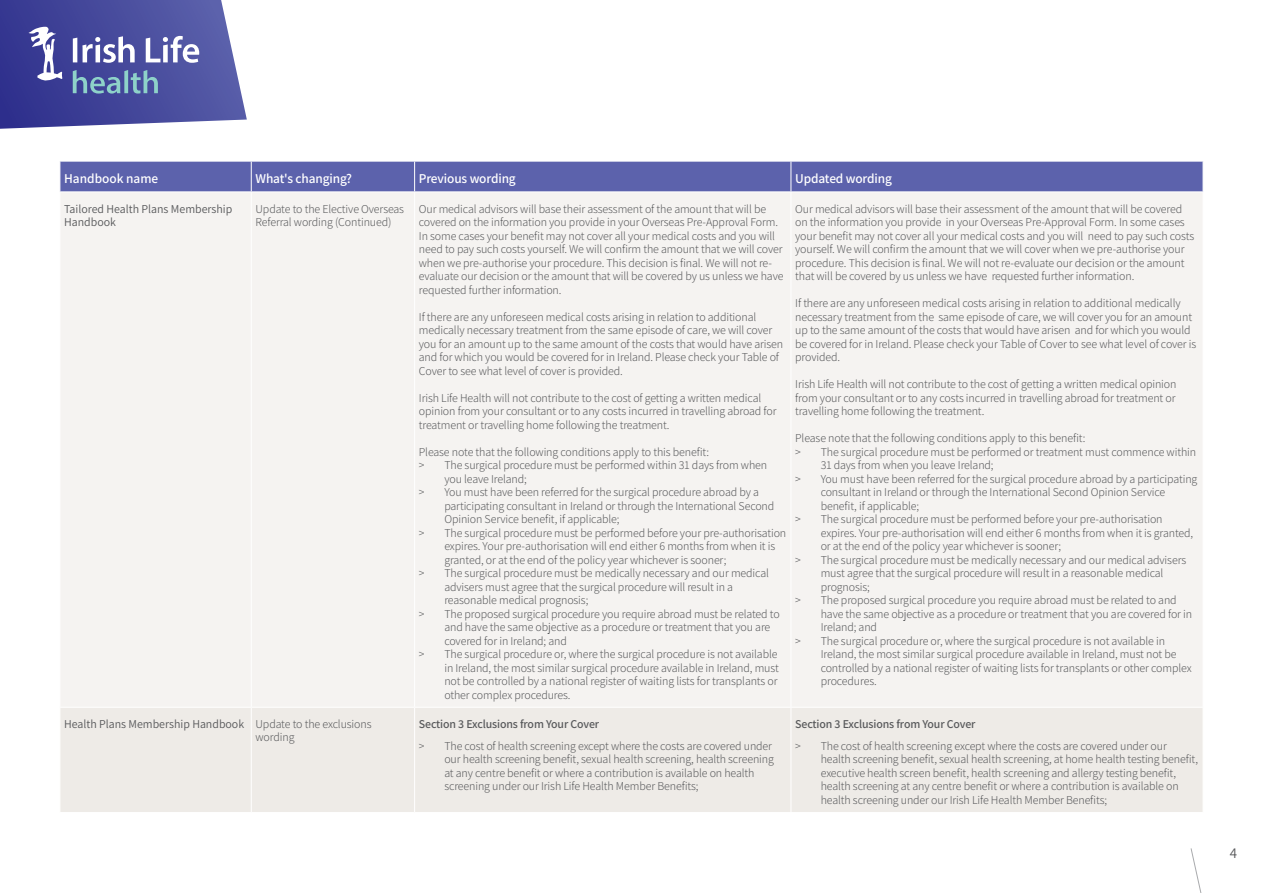
<style>
.page{position:relative;width:1263px;height:893px;background:#fff}
.page>*{position:absolute;margin:0;border:0;box-sizing:border-box;transform-origin:0 0}
.t1{font:15px "Assistant";color:#58595b}
.t2{font:600 13.5px "Assistant";letter-spacing:-.01em;color:#fff}
.t3{font:300 12px/13.5px "Assistant";letter-spacing:-.01em;color:#58595b}
.t4{font:12px/13.5px "Assistant";color:#58595b}
.t5{font:600 12px "Assistant";letter-spacing:-.01em;color:#58595b}
.s1{font-weight:300}
</style>
<div class="page">
<div style="left:61px;top:162px;width:1142px;height:30px;background:#5c62ac"></div>
<div style="left:61px;top:193px;width:1141px;height:514px;background:#f5f3f1"></div>
<div style="left:61px;top:708px;width:1142px;height:104px;background:#eeebe7"></div>
<hr style="left:251px;top:192px;width:1px;height:515px;background:#fff">
<hr style="left:414px;top:192px;width:1px;height:515px;background:#fff">
<hr style="left:790px;top:192px;width:1px;height:515px;background:#fff">
<hr style="left:251px;top:708px;width:1px;height:104px;background:#fff">
<hr style="left:414px;top:708px;width:1px;height:104px;background:#fff">
<hr style="left:790px;top:708px;width:1px;height:104px;background:#fff">
<hr style="left:251px;top:161px;width:1px;height:31px;background:#fff">
<hr style="left:414px;top:161px;width:1px;height:31px;background:#fff">
<hr style="left:790px;top:161px;width:1px;height:31px;background:#fff">
<svg style="left:0;top:0;width:247px;height:129px;background:#6166aa"></svg>
<svg style="left:1190px;top:848px;width:12px;height:45px"></svg>
<p class="t2" style="left:64px;top:170px;width:96px">Handbook name</p>
<p class="t2" style="left:255px;top:170px;width:98px">What's changing?</p>
<p class="t2" style="left:419px;top:170px;width:98px">Previous wording</p>
<p class="t2" style="left:795px;top:170px;width:98px">Updated wording</p>
<p class="t4" style="left:64px;top:201px;width:170px">Tailored Health Plans Membership<br>Handbook</p>
<p class="t3" style="left:255px;top:201px;width:150px">Update to the Elective Overseas<br>Referral wording (Continued)</p>
<p class="t3" style="left:419px;top:201px;width:366px">Our medical advisors will base their assessment of the amount that will be covered on the information you provide in your Overseas Pre-Approval Form.<br>In some cases your benefit may not cover all your medical costs and you will need to pay such costs yourself. We will confirm the amount that we will cover when we pre-authorise your procedure. This decision is final. We will not re&shy;evaluate our decision or the amount that will be covered by us unless we have requested further information.</p>
<p class="t3" style="left:419px;top:309px;width:366px">If there are any unforeseen medical costs arising in relation to additional medically necessary treatment from the same episode of care, we will cover you for an amount up to the same amount of the costs that would have arisen and for which you would be covered for in Ireland. Please check your Table of Cover to see what level of cover is provided.</p>
<p class="t3" style="left:419px;top:390px;width:359px">Irish Life Health will not contribute to the cost of getting a written medical opinion from your consultant or to any costs incurred in travelling abroad for treatment or travelling home following the treatment.</p>
<p class="t3" style="left:419px;top:444px;width:292px">Please note that the following conditions apply to this benefit:</p>
<p class="t3" style="left:419px;top:458px;width:350px">&gt; The surgical procedure must be performed within 31 days from when</p>
<p class="t3" style="left:444px;top:471px;width:84px">you leave Ireland;</p>
<p class="t3" style="left:419px;top:485px;width:342px">&gt; You must have been referred for the surgical procedure abroad by a</p>
<p class="t3" style="left:444px;top:498px;width:331px">participating consultant in Ireland or through the International Second</p>
<p class="t3" style="left:444px;top:512px;width:177px">Opinion Service benefit, if applicable;</p>
<p class="t3" style="left:419px;top:525px;width:369px">&gt; The surgical procedure must be performed before your pre-authorisation</p>
<p class="t3" style="left:444px;top:539px;width:332px">expires. Your pre-authorisation will end either 6 months from when it is</p>
<p class="t3" style="left:444px;top:552px;width:284px">granted, or at the end of the policy year whichever is sooner;</p>
<p class="t3" style="left:419px;top:566px;width:352px">&gt; The surgical procedure must be medically necessary and our medical</p>
<p class="t3" style="left:444px;top:579px;width:290px">advisers must agree that the surgical procedure will result in a</p>
<p class="t3" style="left:444px;top:593px;width:145px">reasonable medical prognosis;</p>
<p class="t3" style="left:419px;top:606px;width:362px">&gt; The proposed surgical procedure you require abroad must be related to</p>
<p class="t3" style="left:444px;top:620px;width:327px">and have the same objective as a procedure or treatment that you are</p>
<p class="t3" style="left:444px;top:633px;width:124px">covered for in Ireland; and</p>
<p class="t3" style="left:419px;top:647px;width:360px">&gt; The surgical procedure or, where the surgical procedure is not available</p>
<p class="t3" style="left:444px;top:660px;width:336px">in Ireland, the most similar surgical procedure available in Ireland, must</p>
<p class="t3" style="left:444px;top:674px;width:335px">not be controlled by a national register of waiting lists for transplants or</p>
<p class="t3" style="left:444px;top:687px;width:128px">other complex procedures.</p>
<p class="t3" style="left:795px;top:201px;width:401px">Our medical advisors will base their assessment of the amount that will be covered on the information you provide in your Overseas Pre-Approval Form. In some cases your benefit may not cover all your medical costs and you will need to pay such costs yourself. We will confirm the amount that we will cover when we pre-authorise your procedure. This decision is final. We will not re-evaluate our decision or the amount that will be covered by us unless we have requested further information.</p>
<p class="t3" style="left:795px;top:296px;width:403px">If there are any unforeseen medical costs arising in relation to additional medically necessary treatment from the same episode of care, we will cover you for an amount up to the same amount of the costs that would have arisen and for which you would be covered for in Ireland. Please check your Table of Cover to see what level of cover is provided.</p>
<p class="t3" style="left:795px;top:377px;width:383px;text-align:justify">Irish Life Health will not contribute to the cost of getting a written medical opinion from your consultant or to any costs incurred in travelling abroad for treatment or travelling home following the treatment.</p>
<p class="t3" style="left:795px;top:431px;width:292px">Please note that the following conditions apply to this benefit:</p>
<p class="t3" style="left:795px;top:444px;width:402px">&gt; The surgical procedure must be performed or treatment must commence within</p>
<p class="t3" style="left:821px;top:458px;width:174px">31 days from when you leave Ireland;</p>
<p class="t3" style="left:795px;top:471px;width:404px">&gt; You must have been referred for the surgical procedure abroad by a participating</p>
<p class="t3" style="left:821px;top:485px;width:346px">consultant in Ireland or through the International Second Opinion Service</p>
<p class="t3" style="left:821px;top:498px;width:100px">benefit, if applicable;</p>
<p class="t3" style="left:795px;top:512px;width:369px">&gt; The surgical procedure must be performed before your pre-authorisation</p>
<p class="t3" style="left:821px;top:525px;width:374px">expires. Your pre-authorisation will end either 6 months from when it is granted,</p>
<p class="t3" style="left:821px;top:539px;width:242px">or at the end of the policy year whichever is sooner;</p>
<p class="t3" style="left:795px;top:552px;width:392px">&gt; The surgical procedure must be medically necessary and our medical advisers</p>
<p class="t3" style="left:821px;top:566px;width:344px">must agree that the surgical procedure will result in a reasonable medical</p>
<p class="t3" style="left:821px;top:579px;width:51px">prognosis;</p>
<p class="t3" style="left:795px;top:593px;width:383px">&gt; The proposed surgical procedure you require abroad must be related to and</p>
<p class="t3" style="left:821px;top:606px;width:373px">have the same objective as a procedure or treatment that you are covered for in</p>
<p class="t3" style="left:821px;top:620px;width:58px">Ireland; and</p>
<p class="t3" style="left:795px;top:633px;width:371px">&gt; The surgical procedure or, where the surgical procedure is not available in</p>
<p class="t3" style="left:821px;top:647px;width:357px">Ireland, the most similar surgical procedure available in Ireland, must not be</p>
<p class="t3" style="left:821px;top:660px;width:372px">controlled by a national register of waiting lists for transplants or other complex</p>
<p class="t3" style="left:821px;top:674px;width:58px">procedures.</p>
<p class="t4" style="left:255px;top:717px;width:118px;text-indent:-191px">Health Plans Membership Handbook <span class="s1">Update to the exclusions wording</span></p>
<p class="t5" style="left:419px;top:716px;width:182px">Section 3 Exclusions from Your Cover</p>
<p class="t3" style="left:444px;top:739px;width:331px;text-indent:-26px">&gt; The cost of health screening except where the costs are covered under our health screening benefit, sexual health screening, health screening at any centre benefit or where a contribution is available on health screening under our Irish Life Health Member Benefits;</p>
<p class="t5" style="left:795px;top:716px;width:182px">Section 3 Exclusions from Your Cover</p>
<p class="t3" style="left:821px;top:739px;width:379px;text-indent:-26px">&gt; The cost of health screening except where the costs are covered under our health screening benefit, sexual health screening, at home health testing benefit, executive health screen benefit, health screening and allergy testing benefit, health screening at any centre benefit or where a contribution is available on health screening under our Irish Life Health Member Benefits;</p>
<p class="t1" style="left:1230px;top:843px;width:9px">4</p>
</div>
